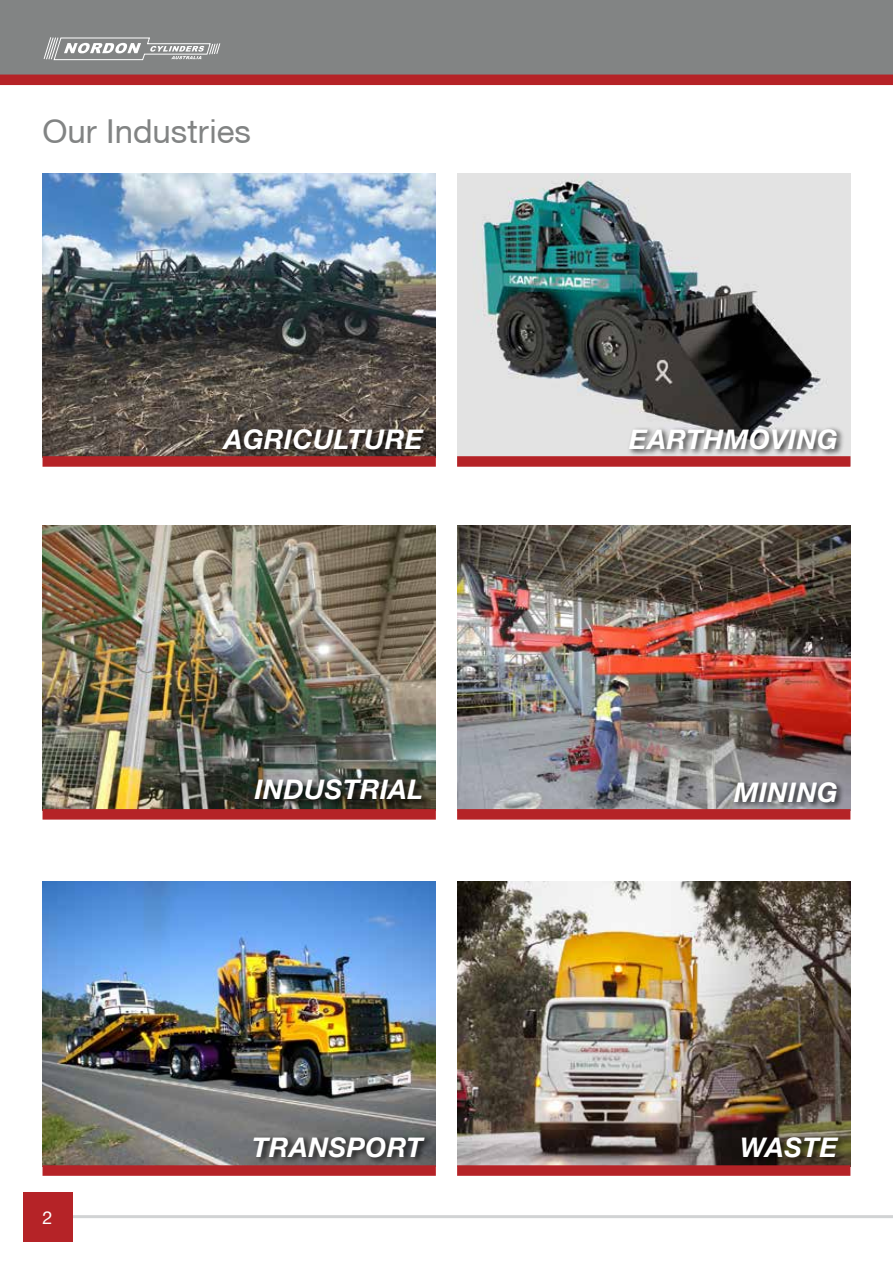
<style>
.page{position:relative;width:893px;height:1263px;background:#fff}
.page>*{position:absolute;margin:0;border:0;box-sizing:border-box;transform-origin:0 0}
.t1{font:33px "Helvetica Neue CE";color:#828484}
.t2{font:italic 700 27px "Helvetica Neue";letter-spacing:.02em;color:#fff}
.t3{font:18px "Helvetica Neue";color:#fff}
</style>
<div class="page">
<div style="left:0;top:0;width:893px;height:75px;background:#828484"></div>
<svg style="left:44px;top:37px;width:176px;height:23px"></svg>
<hr style="left:65px;top:1215px;width:828px;height:3px;background:#d1d3d4">
<div style="left:23px;top:1192px;width:49px;height:50px;background:#b52327"></div>
<div style="left:0;top:75px;width:893px;height:10px;background:#b52327"></div>
<img style="left:458px;top:173px;width:392px;height:283px">
<img style="left:43px;top:173px;width:393px;height:283px">
<img style="left:457px;top:526px;width:393px;height:283px">
<img style="left:43px;top:881px;width:393px;height:284px">
<img style="left:43px;top:526px;width:393px;height:283px">
<img style="left:457px;top:881px;width:393px;height:284px">
<div style="left:220px;top:426px;width:212px;height:31px;background:#000;opacity:.75"></div>
<div style="left:252px;top:776px;width:178px;height:32px;background:#000;opacity:.75"></div>
<div style="left:252px;top:1134px;width:181px;height:31px;background:#000;opacity:.75"></div>
<div style="left:627px;top:426px;width:218px;height:31px;background:#000;opacity:.75"></div>
<div style="left:732px;top:779px;width:113px;height:32px;background:#000;opacity:.75"></div>
<div style="left:740px;top:1135px;width:107px;height:31px;background:#000;opacity:.75"></div>
<div style="left:43px;top:456px;width:393px;height:11px;background:#b52327"></div>
<div style="left:43px;top:809px;width:393px;height:11px;background:#b52327"></div>
<div style="left:43px;top:1165px;width:393px;height:11px;background:#b52327"></div>
<div style="left:457px;top:456px;width:393px;height:11px;background:#b52327"></div>
<div style="left:457px;top:809px;width:393px;height:11px;background:#b52327"></div>
<div style="left:457px;top:1165px;width:393px;height:11px;background:#b52327"></div>
<p class="t1" style="left:43px;top:111px;width:210px">Our Industries</p>
<p class="t2" style="left:224px;top:422px;width:200px">AGRICULTURE</p>
<p class="t2" style="left:255px;top:772px;width:170px">INDUSTRIAL</p>
<p class="t3" style="left:42px;top:1207px;width:12px">2</p>
<p class="t2" style="left:252px;top:1130px;width:172px">TRANSPORT</p>
<p class="t2" style="left:629px;top:422px;width:210px">EARTHMOVING</p>
<p class="t2" style="left:734px;top:775px;width:105px">MINING</p>
<p class="t2" style="left:740px;top:1131px;width:99px">WASTE</p>
</div>
